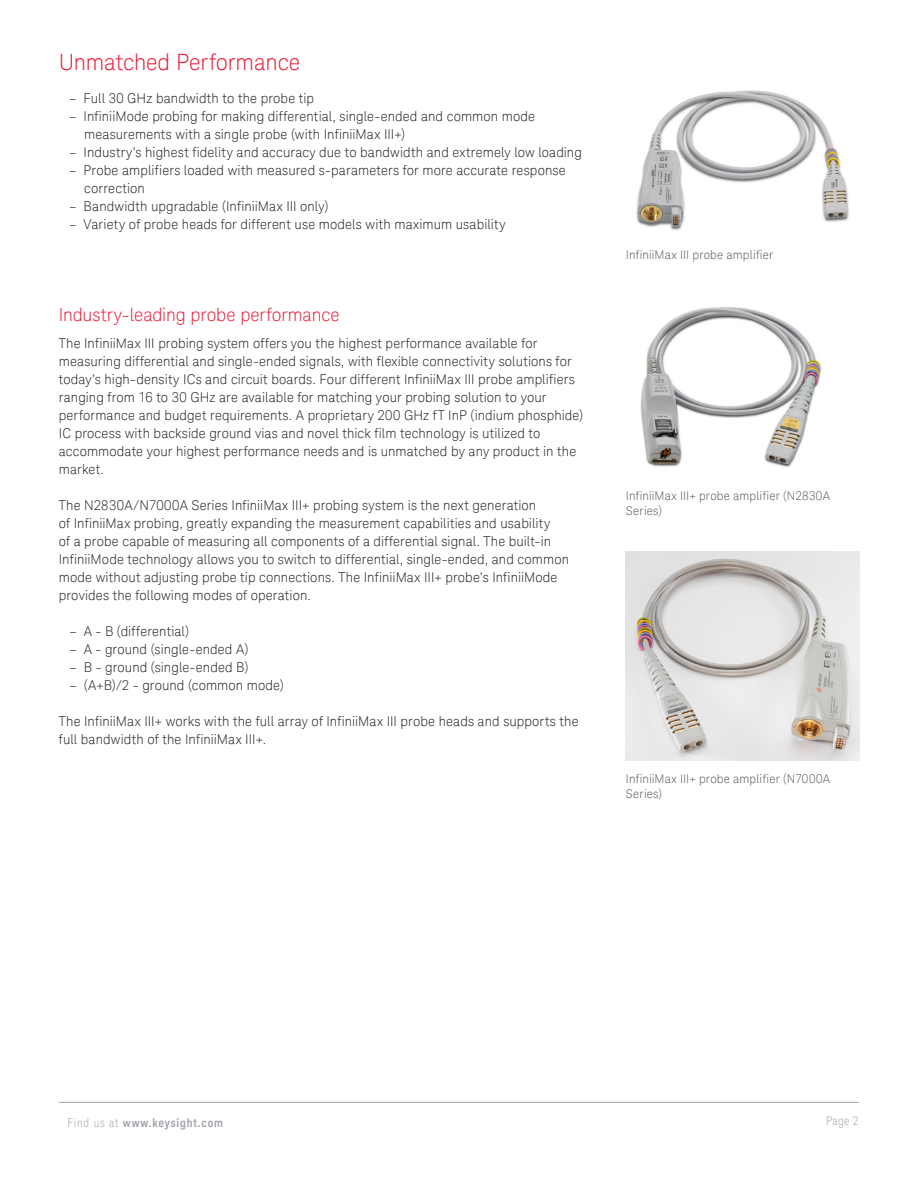
<style>
.page{position:relative;width:918px;height:1188px;background:#fff}
.page>*{position:absolute;margin:0;border:0;box-sizing:border-box;transform-origin:0 0}
.K_Heading_1{font:300 22.5px "Keysight Sans";letter-spacing:-.005em;color:#ed1a36}
.K_Heading_2{font:300 18px "Keysight Sans";letter-spacing:-.005em;color:#ed1a36}
.K_Body_Text{font:300 13.5px/18px "Keysight Sans";letter-spacing:.01em;color:#231f20}
.K_Diagrams_and_Figur{font:300 12px/15px "Keysight Sans";letter-spacing:.01em;color:#57585a}
.t1{font:700 12px "Keysight Sans Condensed";letter-spacing:.07em;color:#a4a1a9}
.t2{font:300 condensed 12px "Keysight Sans";color:#a4a1a9}
.s1{font-family:"Keysight Sans";font-weight:300;font-stretch:condensed}
</style>
<div class="page">
<hr style="left:59px;top:1102px;width:800px;height:1px;background:#a4a1a9">
<img style="left:626px;top:551px;width:233px;height:209px">
<img style="left:640px;top:307px;width:182px;height:160px">
<img style="left:636px;top:90px;width:213px;height:141px">
<p class="K_Heading_1" style="left:59px;top:49px;width:243px">Unmatched Performance</p>
<p class="K_Body_Text" style="left:69px;top:90px;width:246px">– Full 30 GHz bandwidth to the probe tip</p>
<p class="K_Body_Text" style="left:84px;top:108px;width:452px;text-indent:-15px">– InfiniiMode probing for making differential, single-ended and common mode measurements with a single probe (with InfiniiMax III+)</p>
<p class="K_Body_Text" style="left:69px;top:144px;width:514px">– Industry’s highest fidelity and accuracy due to bandwidth and extremely low loading</p>
<p class="K_Body_Text" style="left:84px;top:162px;width:483px;text-indent:-15px">– Probe amplifiers loaded with measured s-parameters for more accurate response correction</p>
<p class="K_Body_Text" style="left:69px;top:198px;width:261px">– Bandwidth upgradable (InfiniiMax III only)</p>
<p class="K_Body_Text" style="left:69px;top:216px;width:438px">– Variety of probe heads for different use models with maximum usability</p>
<p class="K_Heading_2" style="left:59px;top:305px;width:282px">Industry-leading probe performance</p>
<p class="K_Body_Text" style="left:59px;top:334px;width:526px">The InfiniiMax III probing system offers you the highest performance available for measuring differential and single-ended signals, with flexible connectivity solutions for today’s high-density ICs and circuit boards. Four different InfiniiMax III probe amplifiers ranging from 16 to 30 GHz are available for matching your probing solution to your performance and budget requirements. A proprietary 200 GHz fT InP (indium phosphide)<br>IC process with backside ground vias and novel thick film technology is utilized to accommodate your highest performance needs and is unmatched by any product in the market.</p>
<p class="K_Body_Text" style="left:59px;top:496px;width:512px">The N2830A/N7000A Series InfiniiMax III+ probing system is the next generation<br>of InfiniiMax probing, greatly expanding the measurement capabilities and usability<br>of a probe capable of measuring all components of a differential signal. The built-in InfiniiMode technology allows you to switch to differential, single-ended, and common mode without adjusting probe tip connections. The InfiniiMax III+ probe’s InfiniiMode provides the following modes of operation.</p>
<p class="K_Body_Text" style="left:69px;top:622px;width:121px">– A - B (differential)</p>
<p class="K_Body_Text" style="left:69px;top:640px;width:181px">– A - ground (single-ended A)</p>
<p class="K_Body_Text" style="left:69px;top:658px;width:181px">– B - ground (single-ended B)</p>
<p class="K_Body_Text" style="left:69px;top:676px;width:216px">– (A+B)/2 - ground (common mode)</p>
<p class="K_Body_Text" style="left:59px;top:712px;width:521px">The InfiniiMax III+ works with the full array of InfiniiMax III probe heads and supports the full bandwidth of the InfiniiMax III+.</p>
<p class="K_Diagrams_and_Figur" style="left:626px;top:247px;width:149px">InfiniiMax III probe amplifier</p>
<p class="K_Diagrams_and_Figur" style="left:626px;top:489px;width:206px">InfiniiMax III+ probe amplifier (N2830A<br>Series)</p>
<p class="K_Diagrams_and_Figur" style="left:626px;top:771px;width:206px">InfiniiMax III+ probe amplifier (N7000A<br>Series)</p>
<p class="t1" style="left:68px;top:1115px;width:157px"><span class="s1">Find us at</span> www.keysight.com</p>
<p class="t2" style="left:826px;top:1113px;width:34px">Page 2</p>
</div>
